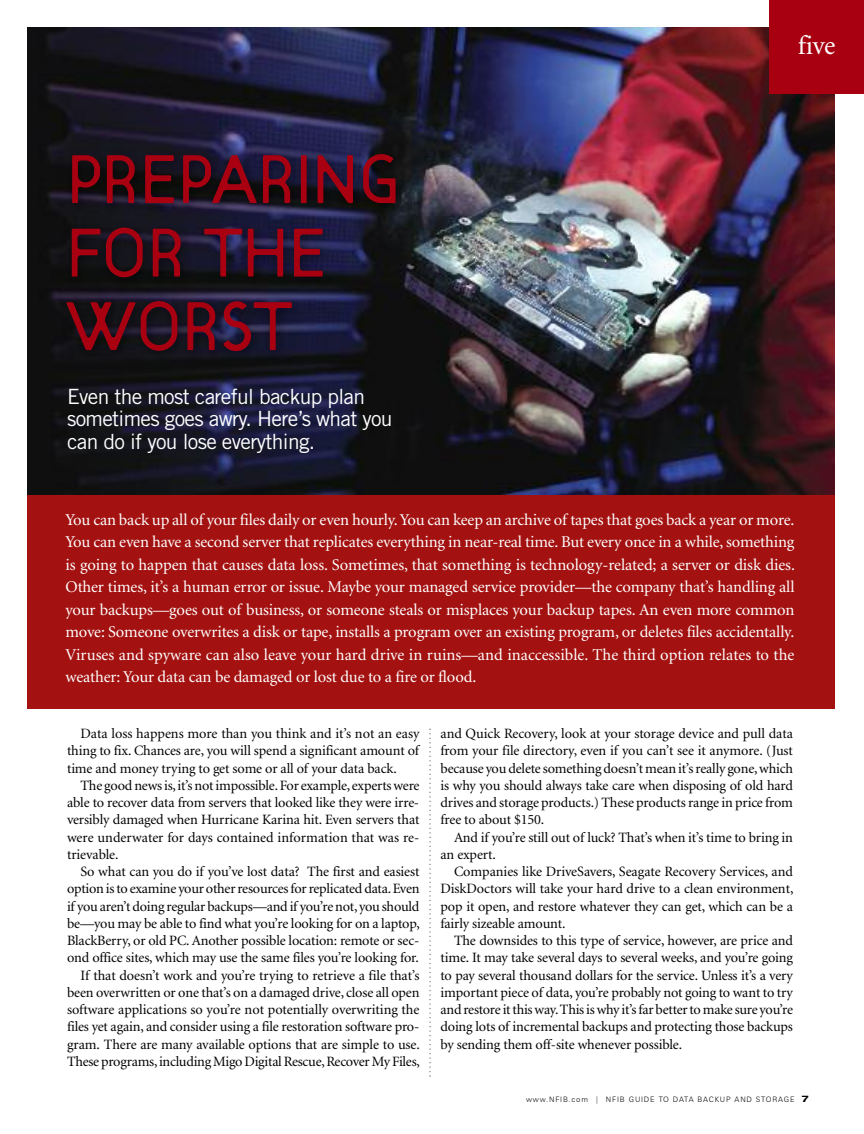
<style>
.page{position:relative;width:864px;height:1134px;background:#fff}
.page>*{position:absolute;margin:0;border:0;box-sizing:border-box;transform-origin:0 0}
.t1{font:300 74.4px/73.5px "Target";letter-spacing:-.02em;color:#a80011}
.t2{font:27px "Minion";color:#fff}
.t3{font:21px/22.5px "Trade Gothic";letter-spacing:-.03em;color:#fff}
.t4{font:16.5px/22.5px "Minion";letter-spacing:-.01em;color:#fff;text-align:justify}
.t5{font:14.25px/17.2px "Minion";letter-spacing:-.01em;color:#000;text-align:justify}
.t6{font:300 7.5px "Zurich BT";letter-spacing:.11em;color:#000}
.s1{font-family:"Helvetica Neue";font-weight:700;font-stretch:expanded;font-size:9px}
</style>
<div class="page">
<div style="left:27px;top:490px;width:807px;height:219px;background:#a31110"></div>
<img style="left:27px;top:27px;width:808px;height:467px">
<svg style="left:429px;top:729px;width:2px;height:348px"></svg>
<img style="left:27px;top:132px;width:447px;height:266px">
<div style="left:770px;top:0;width:94px;height:94px;background:#a80011"></div>
<h1 class="t1" style="left:66px;top:142px;width:337px">PREPARING<br>FOR THE<br>WORST</h1>
<h3 class="t3" style="left:67px;top:387px;width:327px">Even the most careful backup plan sometimes goes awry. Here’s what you can do if you lose everything.</h3>
<h2 class="t2" style="left:798px;top:34px;width:39px">five</h2>
<p class="t4" style="left:66px;top:509px;width:731px">You can back up all of your files daily or even hourly.You can keep an archive of tapes that goes back a year or more.<br>You can even have a second server that replicates everything in near-real time. But every once in a while, something is going to happen that causes data loss. Sometimes, that something is technology-related; a server or disk dies.<br>Other times, it’s a human error or issue. Maybe your managed service provider—the company that’s handling all your backups—goes out of business, or someone steals or misplaces your backup tapes. An even more common move: Someone overwrites a disk or tape, installs a program over an existing program, or deletes files accidentally.<br>Viruses and spyware can also leave your hard drive in ruins—and inaccessible. The third option relates to the weather: Your data can be damaged or lost due to a fire or flood.</p>
<p class="t5" style="left:67px;top:726px;width:354px;text-indent:13px">Data loss happens more than you think and it’s not an easy thing to fix. Chances are, you will spend a significant amount of time and money trying to get some or all of your data back.</p>
<p class="t5" style="left:67px;top:778px;width:354px;text-indent:14px">The goodnewsis,it’snotimpossible.For example, expertswere able to recover data from servers that looked like they were irre&shy;versibly damaged when Hurricane Karina hit. Even servers that were underwater for days contained information that was re&shy;trievable.</p>
<p class="t5" style="left:67px;top:864px;width:354px;text-align:right">So what can you do if you’ve lost data? The first and easiest optionisto examine your otherresourcesforreplicated data.Even if youaren’t doing regular backups—and if you’renot,you should be—you may be able to find what you’re looking for on a laptop, BlackBerry, or old PC. Another possible location: remote or sec&shy;ond office sites, which may use the same files you’re looking for.<br>If that doesn’t work and you’re trying to retrieve a file that’s been overwritten or one that’s on a damaged drive, close all open software applications so you’re not potentially overwriting the files yet again, and consider using a file restoration software pro&shy;gram. There are many available options that are simple to use.<br>These programs,includingMigoDigitalRescue,RecoverMy Files,</p>
<p class="t5" style="left:441px;top:726px;width:354px">and Quick Recovery, look at your storage device and pull data from your file directory, even if you can’t see it anymore. (Just because you delete something doesn’t mean it’sreally gone,which is why you should always take care when disposing of old hard drives and storage products.) These products range in price from free to about $150.</p>
<p class="t5" style="left:441px;top:830px;width:354px;text-indent:13px">And if you’re still out of luck? That’s when it’s time to bring in an expert.</p>
<p class="t5" style="left:441px;top:864px;width:354px;text-indent:14px">Companies like DriveSavers, Seagate Recovery Services, and DiskDoctors will take your hard drive to a clean environment, pop it open, and restore whatever they can get, which can be a fairly sizeable amount.</p>
<p class="t5" style="left:441px;top:933px;width:354px;text-indent:14px">The downsides to this type of service, however, are price and time. It may take several days to several weeks, and you’re going to pay several thousand dollars for the service. Unless it’s a very important piece of data, you’re probably not going to want to try and restore itthisway.Thisiswhy it’sfar bettertomake sure you’re doing lots of incremental backups and protecting those backups by sending them off-site whenever possible.</p>
<p class="t6" style="left:526px;top:1096px;width:284px">www.NFIB.com | NFIB GUIDE TO DATA BACKUP AND STORAGE <span class="s1">7</span></p>
</div>
